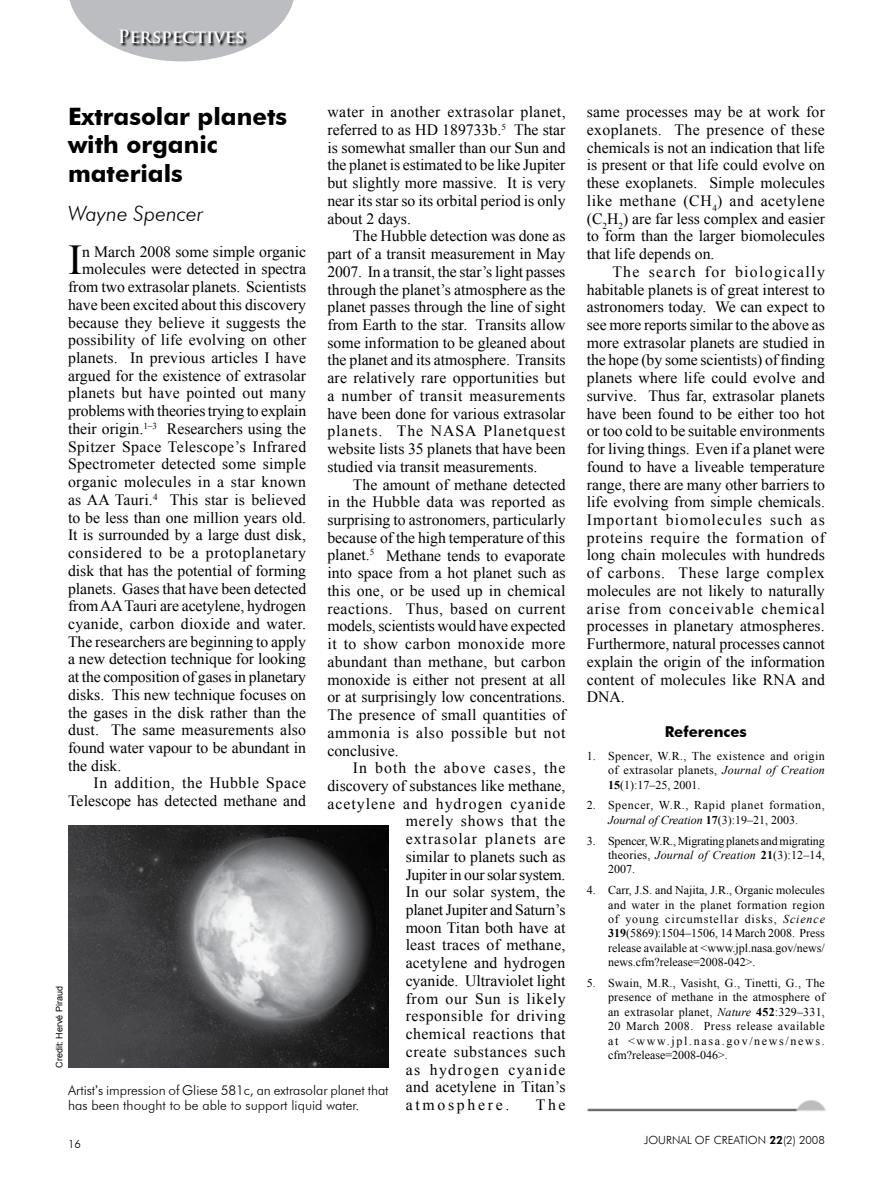
<style>
.page{position:relative;width:893px;height:1191px;background:#fff}
.page>*{position:absolute;margin:0;border:0;box-sizing:border-box;transform-origin:0 0}
.t1{font:42.45px "Times New Roman";color:#000}
.t2{font:700 24px/28.8px "Futura BT";color:#000}
.t3{font:italic 300 21px "Futura BT";color:#000}
.t4{font:700 18px "Trajan Pro";color:#fff}
.t5{font:15.75px/17.7px "Times New Roman";color:#000;text-align:justify}
.t6{font:15.75px "Times New Roman";letter-spacing:.04em;color:#000}
.t7{font:15.75px "Times New Roman";letter-spacing:.065em;color:#000}
.t8{font:15.75px "Times New Roman";letter-spacing:.025em;color:#000}
.t9{font:15.75px "Times New Roman";letter-spacing:.03em;color:#000}
.t10{font:15.75px "Times New Roman";letter-spacing:.02em;color:#000}
.t11{font:15.75px "Times New Roman";letter-spacing:.035em;color:#000}
.t12{font:15.75px "Times New Roman";letter-spacing:.045em;color:#000}
.t13{font:15.75px "Times New Roman";letter-spacing:.05em;color:#000}
.t14{font:15.75px "Times New Roman";letter-spacing:.085em;color:#000}
.t15{font:15.75px "Times New Roman";letter-spacing:.17em;color:#000}
.t16{font:700 15px "Futura BT";color:#000}
.t17{font:300 13.5px/14.7px "Futura BT";letter-spacing:-.005em;color:#000}
.t18{font:12px/14.4px "Times New Roman";letter-spacing:.015em;color:#000;text-align:justify}
.t19{font:12px/14.4px "Times New Roman";letter-spacing:.05em;color:#000;text-align:center}
.t20{font:300 11.25px "Futura BT";color:#000}
.t21{font:9px "Arial";color:#000}
.s1{font-family:"Arial";font-weight:400}
.s2{font-style:italic}
.s3{font-weight:700}
.s4{font-weight:800}
</style>
<div class="page">
<svg style="left:69px;top:0;width:225px;height:49px;background:#c5c6c8"></svg>
<svg style="left:119px;top:29px;width:175px;height:33px"></svg>
<img style="left:587px;top:1100px;width:239px;height:12px">
<img style="left:68px;top:825px;width:321px;height:242px">
<p class="t4" style="left:118px;top:25px;width:129px">Perspectives</p>
<p class="t5" style="left:327px;top:103px;width:240px">water in another extrasolar planet, referred to as HD 189733b.<sup>5</sup> The star is somewhat smaller than our Sun and the planet is estimated to be like Jupiter but slightly more massive. It is very near its star so its orbital period is only about 2 days.</p>
<p class="t5" style="left:327px;top:227px;width:240px;text-indent:26px">The Hubble detection was done as part of a transit measurement in May 2007. In a transit, the star’s light passes through the planet’s atmosphere as the planet passes through the line of sight from Earth to the star. Transits allow some information to be gleaned about the planet and its atmosphere. Transits are relatively rare opportunities but a number of transit measurements have been done for various extrasolar planets. The NASA Planetquest website lists 35 planets that have been studied via transit measurements.</p>
<p class="t5" style="left:327px;top:475px;width:240px;text-indent:26px">The amount of methane detected in the Hubble data was reported as surprising to astronomers, particularly because of the high temperature of this planet.<sup>5</sup> Methane tends to evaporate into space from a hot planet such as this one, or be used up in chemical reactions. Thus, based on current models, scientists would have expected it to show carbon monoxide more abundant than methane, but carbon monoxide is either not present at all or at surprisingly low concentrations.<br>The presence of small quantities of ammonia is also possible but not conclusive.</p>
<p class="t7" style="left:353px;top:757px;width:214px">In both the above cases, the</p>
<p class="t5" style="left:327px;top:776px;width:240px">discovery of substances like methane,</p>
<p class="t7" style="left:327px;top:793px;width:240px">acetylene and hydrogen cyanide</p>
<p class="t13" style="left:406px;top:810px;width:161px">merely shows that the</p>
<p class="t7" style="left:406px;top:828px;width:161px">extrasolar planets are</p>
<p class="t5" style="left:406px;top:847px;width:161px">similar to planets such as</p>
<p class="t5" style="left:406px;top:865px;width:161px">Jupiter in our solar system.</p>
<p class="t5" style="left:406px;top:883px;width:161px">In our solar system, the</p>
<p class="t5" style="left:406px;top:900px;width:161px">planet Jupiter and Saturn’s</p>
<p class="t5" style="left:406px;top:918px;width:161px">moon Titan both have at</p>
<p class="t5" style="left:406px;top:936px;width:161px">least traces of methane,</p>
<p class="t10" style="left:406px;top:952px;width:161px">acetylene and hydrogen</p>
<p class="t5" style="left:406px;top:971px;width:161px">cyanide. Ultraviolet light</p>
<p class="t6" style="left:406px;top:987px;width:161px">from our Sun is likely</p>
<p class="t11" style="left:406px;top:1005px;width:161px">responsible for driving</p>
<p class="t9" style="left:406px;top:1023px;width:161px">chemical reactions that</p>
<p class="t12" style="left:406px;top:1041px;width:161px">create substances such</p>
<p class="t14" style="left:406px;top:1058px;width:161px">as hydrogen cyanide</p>
<p class="t5" style="left:406px;top:1078px;width:161px">and acetylene in Titan’s</p>
<p class="t15" style="left:406px;top:1094px;width:105px">atmosphere.</p>
<p class="t5" style="left:536px;top:1095px;width:31px">The</p>
<h2 class="t2" style="left:68px;top:101px;width:221px">Extrasolar planets with organic materials</h2>
<h3 class="t3" style="left:68px;top:201px;width:137px">Wayne Spencer</h3>
<h1 class="t1" style="left:68px;top:232px;width:16px">I</h1>
<p class="t5" style="left:82px;top:242px;width:225px">n March 2008 some simple organic</p>
<p class="t5" style="left:82px;top:260px;width:225px">molecules were detected in spectra</p>
<p class="t5" style="left:68px;top:278px;width:240px">from two extrasolar planets. Scientists</p>
<p class="t5" style="left:68px;top:295px;width:240px">have been excited about this discovery</p>
<p class="t5" style="left:68px;top:313px;width:240px">because they believe it suggests the</p>
<p class="t5" style="left:68px;top:331px;width:240px">possibility of life evolving on other</p>
<p class="t5" style="left:68px;top:349px;width:240px">planets. In previous articles I have</p>
<p class="t5" style="left:68px;top:366px;width:240px">argued for the existence of extrasolar</p>
<p class="t8" style="left:68px;top:382px;width:239px">planets but have pointed out many</p>
<p class="t5" style="left:68px;top:402px;width:240px">problems with theories trying to explain</p>
<p class="t5" style="left:68px;top:419px;width:240px">their origin.<sup>1–3</sup> Researchers using the</p>
<p class="t9" style="left:68px;top:436px;width:240px">Spitzer Space Telescope’s Infrared</p>
<p class="t5" style="left:68px;top:455px;width:239px">Spectrometer detected some simple</p>
<p class="t8" style="left:68px;top:471px;width:240px">organic molecules in a star known</p>
<p class="t5" style="left:68px;top:490px;width:240px">as AA Tauri.<sup>4</sup> This star is believed</p>
<p class="t5" style="left:68px;top:508px;width:240px">to be less than one million years old.</p>
<p class="t5" style="left:68px;top:526px;width:240px">It is surrounded by a large dust disk,</p>
<p class="t6" style="left:68px;top:542px;width:239px">considered to be a protoplanetary</p>
<p class="t5" style="left:68px;top:561px;width:240px">disk that has the potential of forming</p>
<p class="t5" style="left:68px;top:579px;width:240px">planets. Gases that have been detected</p>
<p class="t5" style="left:68px;top:597px;width:239px">from AA Tauri are acetylene, hydrogen</p>
<p class="t10" style="left:68px;top:613px;width:240px">cyanide, carbon dioxide and water.</p>
<p class="t5" style="left:68px;top:632px;width:240px">The researchers are beginning to apply</p>
<p class="t5" style="left:68px;top:650px;width:240px">a new detection technique for looking</p>
<p class="t5" style="left:68px;top:668px;width:240px">at the composition of gases in planetary</p>
<p class="t5" style="left:68px;top:685px;width:240px">disks. This new technique focuses on</p>
<p class="t5" style="left:68px;top:703px;width:240px">the gases in the disk rather than the</p>
<p class="t5" style="left:68px;top:721px;width:240px">dust. The same measurements also</p>
<p class="t5" style="left:68px;top:738px;width:240px">found water vapour to be abundant in</p>
<p class="t5" style="left:68px;top:756px;width:55px">the disk.</p>
<p class="t6" style="left:94px;top:772px;width:214px">In addition, the Hubble Space</p>
<p class="t5" style="left:68px;top:792px;width:240px">Telescope has detected methane and</p>
<p class="t21" style="left:53px;top:1067px;width:83px;rotate:-90deg">Credit: Hervé Piraud</p>
<p class="t17" style="left:68px;top:1083px;width:322px">Artist<span class="s1">’</span>s impression of Gliese 581c, an extrasolar planet that has been thought to be able to support liquid water.</p>
<p class="t20" style="left:68px;top:1136px;width:14px">16</p>
<p class="t5" style="left:587px;top:103px;width:240px">same processes may be at work for exoplanets. The presence of these chemicals is not an indication that life is present or that life could evolve on these exoplanets. Simple molecules like methane (CH<sub>4</sub>) and acetylene (C<sub>2</sub>H<sub>2</sub>) are far less complex and easier to form than the larger biomolecules that life depends on.</p>
<p class="t5" style="left:587px;top:262px;width:240px;text-indent:26px">The search for biologically habitable planets is of great interest to astronomers today. We can expect to see more reports similar to the above as more extrasolar planets are studied in the hope (by some scientists) of finding planets where life could evolve and survive. Thus far, extrasolar planets have been found to be either too hot or too cold to be suitable environments for living things. Even if a planet were found to have a liveable temperature range, there are many other barriers to life evolving from simple chemicals.<br>Important biomolecules such as proteins require the formation of long chain molecules with hundreds of carbons. These large complex molecules are not likely to naturally arise from conceivable chemical processes in planetary atmospheres.<br>Furthermore, natural processes cannot explain the origin of the information content of molecules like RNA and DNA.</p>
<p class="t16" style="left:665px;top:722px;width:83px">References</p>
<p class="t18" style="left:608px;top:748px;width:218px;text-indent:-21px">1. Spencer, W.R., The existence and origin of extrasolar planets, <span class="s2">Journal of Creation </span><span class="s3">15</span>(1):17–25, 2001.</p>
<p class="t19" style="left:587px;top:798px;width:239px">2. Spencer, W.R., Rapid planet formation,<br><span class="s2">Journal of Creation</span> <span class="s3">17</span>(3):19–21, 2003.</p>
<p class="t18" style="left:608px;top:833px;width:218px;text-indent:-21px">3. Spencer, W.R., Migrating planets and migrating theories, <span class="s2">Journal of Creation</span> <span class="s3">21</span>(3):12–14, 2007.</p>
<p class="t18" style="left:608px;top:883px;width:218px;text-indent:-21px">4. Carr, J.S. and Najita, J.R., Organic molecules and water in the planet formation region of young circumstellar disks, <span class="s2">Science </span><span class="s3">319</span>(5869):1504–1506, 14 March 2008. Press release available at &lt;www.jpl.nasa.gov/news/ news.cfm?release=2008-042&gt;.</p>
<p class="t18" style="left:608px;top:975px;width:218px;text-indent:-21px">5. Swain, M.R., Vasisht, G., Tinetti, G., The presence of methane in the atmosphere of an extrasolar planet, <span class="s2">Nature</span> <span class="s3">452</span>:329–331, 20 March 2008. Press release available at &lt;www.jpl.nasa.gov/news/news. cfm?release=2008-046&gt;.</p>
<p class="t20" style="left:644px;top:1133px;width:182px">JOURNAL OF CREATION <span class="s4">22</span>(2) 2008</p>
</div>
